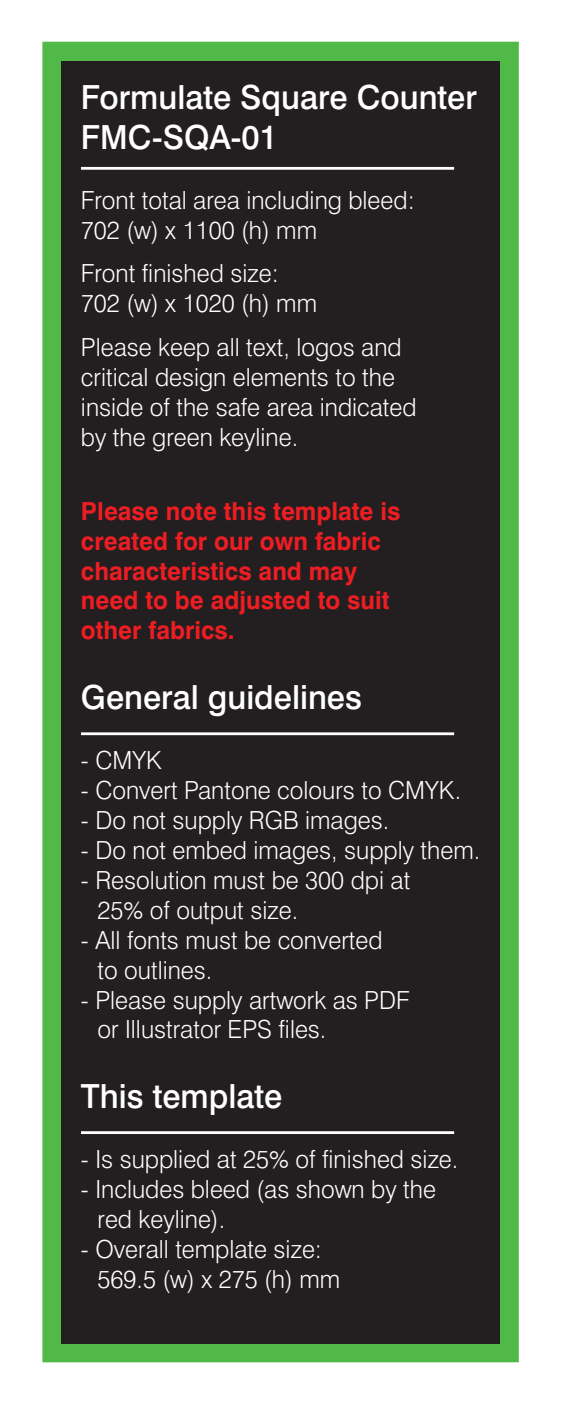
<style>
.page{position:relative;width:561px;height:1405px;background:#fff}
.page>*{position:absolute;margin:0;border:0;box-sizing:border-box;transform-origin:0 0}
.t1{font:500 33.3px/39.9px "Swiss 721 BT";color:#fff}
.t2{font:300 24.9px/30px "Swiss 721 BT";color:#fff}
.t3{font:700 24.9px/30px "Swiss 721 BT";color:#ee1d23}
</style>
<div class="page">
<div style="left:42px;top:42px;width:476px;height:1320px;border:28px solid #51b948"></div>
<div style="left:61px;top:61px;width:438px;height:1282px;background:#231f20"></div>
<hr style="left:81px;top:167px;width:373px;height:3px;background:#fff">
<hr style="left:81px;top:1131px;width:373px;height:3px;background:#fff">
<hr style="left:81px;top:732px;width:373px;height:3px;background:#fff">
<h1 class="t1" style="left:81px;top:77px;width:397px">Formulate Square Counter<br>FMC-SQA-01</h1>
<p class="t2" style="left:81px;top:185px;width:335px">Front total area including bleed:<br>702 (w) x 1100 (h) mm</p>
<p class="t2" style="left:81px;top:258px;width:237px">Front finished size:<br>702 (w) x 1020 (h) mm</p>
<p class="t2" style="left:81px;top:332px;width:337px">Please keep all text, logos and critical design elements to the inside of the safe area indicated by the green keyline.</p>
<p class="t3" style="left:81px;top:496px;width:321px">Please note this template is created for our own fabric characteristics and may need to be adjusted to suit other fabrics.</p>
<h1 class="t1" style="left:81px;top:677px;width:282px">General guidelines</h1>
<p class="t2" style="left:81px;top:745px;width:82px">- CMYK</p>
<p class="t2" style="left:81px;top:775px;width:382px">- Convert Pantone colours to CMYK.</p>
<p class="t2" style="left:81px;top:805px;width:310px">- Do not supply RGB images.</p>
<p class="t2" style="left:81px;top:835px;width:400px">- Do not embed images, supply them.</p>
<p class="t2" style="left:97px;top:865px;width:314px;text-indent:-17px">- Resolution must be 300 dpi at<br>25% of output size.</p>
<p class="t2" style="left:97px;top:925px;width:286px;text-indent:-17px">- All fonts must be converted to outlines.</p>
<p class="t2" style="left:97px;top:984px;width:314px;text-indent:-17px">- Please supply artwork as PDF or Illustrator EPS files.</p>
<h1 class="t1" style="left:81px;top:1076px;width:203px">This template</h1>
<p class="t2" style="left:81px;top:1144px;width:379px">- Is supplied at 25% of finished size.</p>
<p class="t2" style="left:97px;top:1174px;width:340px;text-indent:-17px">- Includes bleed (as shown by the red keyline).</p>
<p class="t2" style="left:97px;top:1234px;width:244px;text-indent:-17px">- Overall template size:<br>569.5 (w) x 275 (h) mm</p>
</div>
